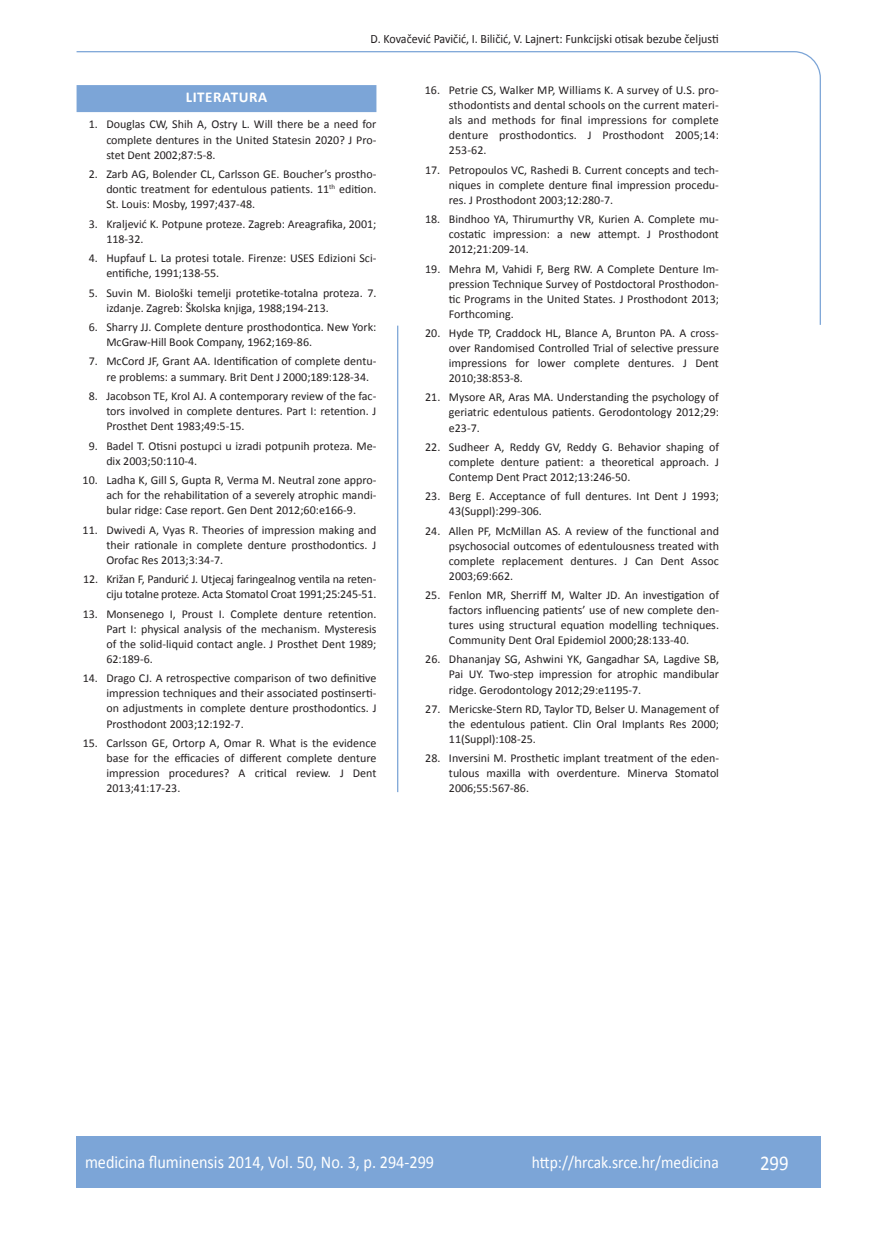
<style>
.page{position:relative;width:872px;height:1234px;background:#fff}
.page>*{position:absolute;margin:0;border:0;box-sizing:border-box;transform-origin:0 0}
.t1{font:21px "Calibri";color:#fff;scale:.9 1}
.t2{font:18px "Calibri";color:#fff;scale:.9 1}
.t3{font:17.25px "Calibri";color:#fff;scale:.9 1}
.t4{font:700 15px "Calibri";letter-spacing:.04em;color:#fff}
.t5{font:12.75px "Calibri";color:#231f20;scale:.94 1}
.t6{font:12px/15px "Calibri";color:#231f20;text-align:justify}
</style>
<div class="page">
<svg style="left:76px;top:51px;width:745px;height:275px"></svg>
<hr style="left:397px;top:325px;width:1px;height:467px;background:#7ca5d7">
<div style="left:77px;top:1135px;width:744px;height:51px;background:#7ca5d7"></div>
<div style="left:77px;top:85px;width:299px;height:27px;background:#7ca5d7"></div>
<p class="t5" style="left:371px;top:30px;width:372px">D. Kovačević Pavičić, I. Biličić, V. Lajnert: Funkcijski otisak bezube čeljusti</p>
<p class="t4" style="left:186px;top:88px;width:83px">LITERATURA</p>
<p class="t6" style="left:106px;top:116px;width:271px;text-indent:-18px">1. Douglas CW, Shih A, Ostry L. Will there be a need for complete dentures in the United Statesin 2020? J Pro&shy;stet Dent 2002;87:5-8.</p>
<p class="t6" style="left:106px;top:166px;width:271px;text-indent:-18px">2. Zarb AG, Bolender CL, Carlsson GE. Boucher’s prostho&shy;dontic treatment for edentulous patients. 11<sup>th</sup> edition.<br>St. Louis: Mosby, 1997;437-48.</p>
<p class="t6" style="left:106px;top:215px;width:271px;text-indent:-18px">3. Kraljević K. Potpune proteze. Zagreb: Areagrafika, 2001;<br>118-32.</p>
<p class="t6" style="left:106px;top:250px;width:271px;text-indent:-18px">4. Hupfauf L. La protesi totale. Firenze: USES Edizioni Sci&shy;entifiche, 1991;138-55.</p>
<p class="t6" style="left:106px;top:284px;width:272px;text-indent:-18px">5. Suvin M. Biološki temelji protetike-totalna proteza. 7. izdanje. Zagreb: Školska knjiga, 1988;194-213.</p>
<p class="t6" style="left:106px;top:319px;width:271px;text-indent:-18px">6. Sharry JJ. Complete denture prosthodontica. New York:<br>McGraw-Hill Book Company, 1962;169-86.</p>
<p class="t6" style="left:106px;top:353px;width:271px;text-indent:-18px">7. McCord JF, Grant AA. Identification of complete dentu&shy;re problems: a summary. Brit Dent J 2000;189:128-34.</p>
<p class="t6" style="left:106px;top:388px;width:271px;text-indent:-18px">8. Jacobson TE, Krol AJ. A contemporary review of the fac&shy;tors involved in complete dentures. Part I: retention. J Prosthet Dent 1983;49:5-15.</p>
<p class="t6" style="left:106px;top:437px;width:271px;text-indent:-18px">9. Badel T. Otisni postupci u izradi potpunih proteza. Me&shy;dix 2003;50:110-4.</p>
<p class="t6" style="left:106px;top:471px;width:271px;text-indent:-24px">10. Ladha K, Gill S, Gupta R, Verma M. Neutral zone appro&shy;ach for the rehabilitation of a severely atrophic mandi&shy;bular ridge: Case report. Gen Dent 2012;60:e166-9.</p>
<p class="t6" style="left:106px;top:521px;width:271px;text-indent:-24px">11. Dwivedi A, Vyas R. Theories of impression making and their rationale in complete denture prosthodontics. J Orofac Res 2013;3:34-7.</p>
<p class="t6" style="left:83px;top:571px;width:295px;text-align:right">12. Križan F, Pandurić J. Utjecaj faringealnog ventila na reten&shy;ciju totalne proteze. Acta Stomatol Croat 1991;25:245-51.</p>
<p class="t6" style="left:106px;top:605px;width:272px;text-indent:-24px">13. Monsenego I, Proust I. Complete denture retention.<br>Part I: physical analysis of the mechanism. Mysteresis of the solid-liquid contact angle. J Prosthet Dent 1989; 62:189-6.</p>
<p class="t6" style="left:106px;top:670px;width:271px;text-indent:-24px">14. Drago CJ. A retrospective comparison of two definitive impression techniques and their associated postinserti&shy;on adjustments in complete denture prosthodontics. J Prosthodont 2003;12:192-7.</p>
<p class="t6" style="left:106px;top:734px;width:272px;text-indent:-24px">15. Carlsson GE, Ortorp A, Omar R. What is the evidence base for the efficacies of different complete denture impression procedures? A critical review. J Dent 2013;41:17-23.</p>
<p class="t6" style="left:449px;top:82px;width:271px;text-indent:-24px">16. Petrie CS, Walker MP, Williams K. A survey of U.S. pro&shy;sthodontists and dental schools on the current materi&shy;als and methods for final impressions for complete denture prosthodontics. J Prosthodont 2005;14:<br>253-62.</p>
<p class="t6" style="left:449px;top:162px;width:271px;text-indent:-24px">17. Petropoulos VC, Rashedi B. Current concepts and tech&shy;niques in complete denture final impression procedu&shy;res. J Prosthodont 2003;12:280-7.</p>
<p class="t6" style="left:449px;top:211px;width:271px;text-indent:-24px">18. Bindhoo YA, Thirumurthy VR, Kurien A. Complete mu&shy;costatic impression: a new attempt. J Prosthodont 2012;21:209-14.</p>
<p class="t6" style="left:449px;top:260px;width:272px;text-indent:-24px">19. Mehra M, Vahidi F, Berg RW. A Complete Denture Im&shy;pression Technique Survey of Postdoctoral Prosthodon&shy;tic Programs in the United States. J Prosthodont 2013; Forthcoming.</p>
<p class="t6" style="left:449px;top:325px;width:272px;text-indent:-24px">20. Hyde TP, Craddock HL, Blance A, Brunton PA. A cross&shy;over Randomised Controlled Trial of selective pressure impressions for lower complete dentures. J Dent 2010;38:853-8.</p>
<p class="t6" style="left:449px;top:389px;width:272px;text-indent:-24px">21. Mysore AR, Aras MA. Understanding the psychology of geriatric edentulous patients. Gerodontology 2012;29: e23-7.</p>
<p class="t6" style="left:449px;top:438px;width:271px;text-indent:-24px">22. Sudheer A, Reddy GV, Reddy G. Behavior shaping of complete denture patient: a theoretical approach. J Contemp Dent Pract 2012;13:246-50.</p>
<p class="t6" style="left:449px;top:488px;width:272px;text-indent:-24px">23. Berg E. Acceptance of full dentures. Int Dent J 1993;<br>43(Suppl):299-306.</p>
<p class="t6" style="left:449px;top:522px;width:271px;text-indent:-24px">24. Allen PF, McMillan AS. A review of the functional and psychosocial outcomes of edentulousness treated with complete replacement dentures. J Can Dent Assoc 2003;69:662.</p>
<p class="t6" style="left:449px;top:586px;width:271px;text-indent:-24px">25. Fenlon MR, Sherriff M, Walter JD. An investigation of factors influencing patients’ use of new complete den&shy;tures using structural equation modelling techniques.<br>Community Dent Oral Epidemiol 2000;28:133-40.</p>
<p class="t6" style="left:449px;top:651px;width:271px;text-indent:-24px">26. Dhananjay SG, Ashwini YK, Gangadhar SA, Lagdive SB, Pai UY. Two-step impression for atrophic mandibular ridge. Gerodontology 2012;29:e1195-7.</p>
<p class="t6" style="left:449px;top:700px;width:271px;text-indent:-24px">27. Mericske-Stern RD, Taylor TD, Belser U. Management of the edentulous patient. Clin Oral Implants Res 2000; 11(Suppl):108-25.</p>
<p class="t6" style="left:449px;top:750px;width:271px;text-indent:-24px">28. Inversini M. Prosthetic implant treatment of the eden&shy;tulous maxilla with overdenture. Minerva Stomatol 2006;55:567-86.</p>
<h2 class="t2" style="left:85px;top:1150px;width:389px">medicina fluminensis 2014, Vol. 50, No. 3, p. 294-299</h2>
<h3 class="t3" style="left:532px;top:1151px;width:209px">http://hrcak.srce.hr/medicina</h3>
<h1 class="t1" style="left:760px;top:1149px;width:33px">299</h1>
</div>
